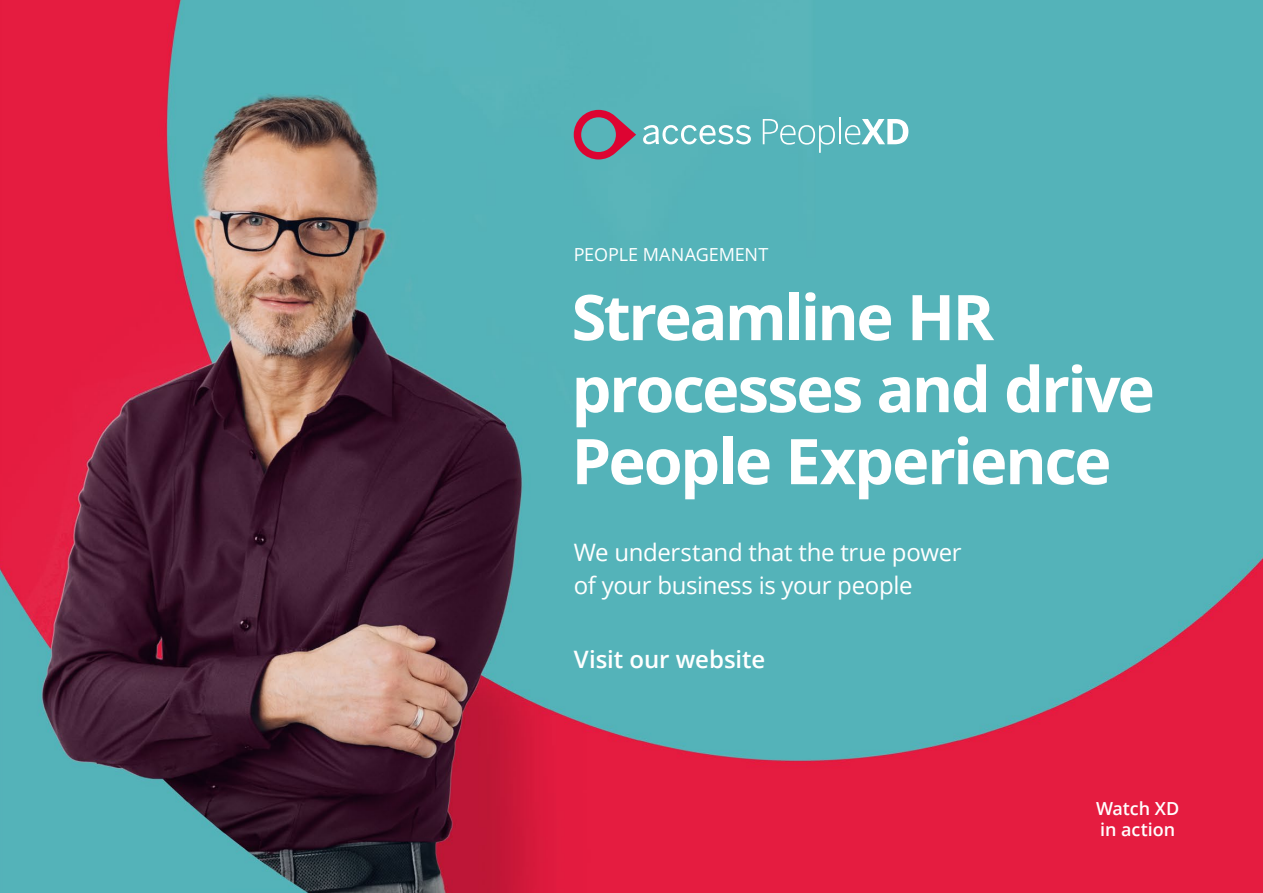
<style>
.page{position:relative;width:1263px;height:893px;background:#fff}
.page>*{position:absolute;margin:0;border:0;box-sizing:border-box;transform-origin:0 0}
.t1{font:700 63px/72px "Open Sans";letter-spacing:-.035em;color:#fff}
.t2{font:24px/33px "Open Sans";letter-spacing:-.015em;color:#fff}
.t3{font:600 24px "Open Sans";letter-spacing:-.005em;color:#fff}
.t4{font:18px "Open Sans";letter-spacing:-.005em;color:#fff}
.t5{font:600 18px/21px "Open Sans";letter-spacing:-.005em;color:#fff}
</style>
<div class="page">
<img style="left:0;top:0;width:1263px;height:893px">
<svg style="left:574px;top:110px;width:62px;height:49px"></svg>
<svg style="left:643px;top:125px;width:108px;height:19px"></svg>
<svg style="left:763px;top:119px;width:72px;height:34px"></svg>
<hr style="left:839px;top:117px;width:2px;height:27px;background:#fff">
<svg style="left:845px;top:119px;width:63px;height:26px"></svg>
<p class="t4" style="left:574px;top:242px;width:196px">PEOPLE MANAGEMENT</p>
<h1 class="t1" style="left:572px;top:280px;width:585px">Streamline HR processes and drive<br>People Experience</h1>
<p class="t2" style="left:574px;top:535px;width:389px">We understand that the true power of your business is your people</p>
<p class="t3" style="left:574px;top:643px;width:193px">Visit our website</p>
<p class="t5" style="left:1096px;top:797px;width:85px">Watch XD in action</p>
</div>
